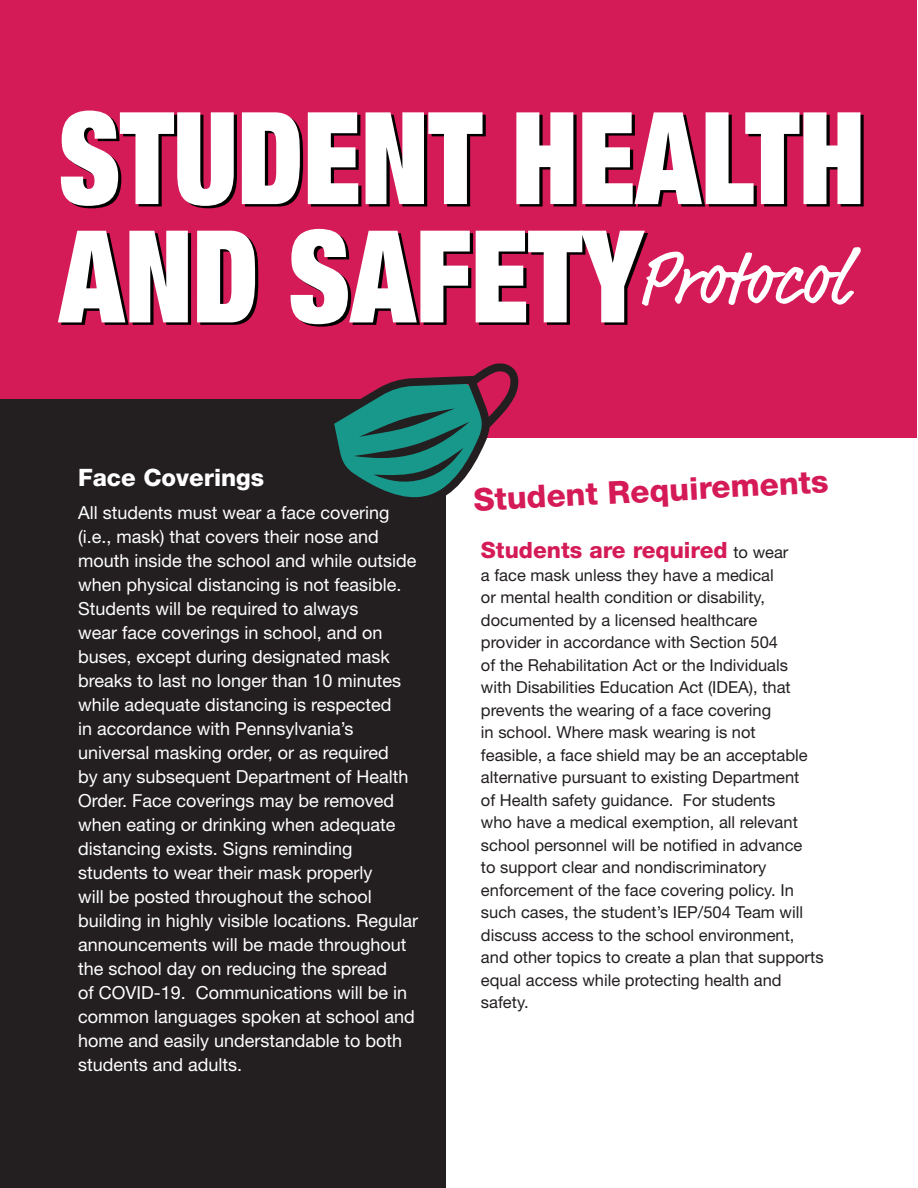
<style>
.page{position:relative;width:918px;height:1188px;background:#fff}
.page>*{position:absolute;margin:0;border:0;box-sizing:border-box;transform-origin:0 0}
.t1{font:800 31.5px "Helvetica Neue LT Std";color:#d51b57}
.t2{font:800 24px "Helvetica Neue LT Std";color:#fff}
.t3{font:800 22.5px "Helvetica Neue LT Std";color:#d51b57}
.t4{font:18px/24px "Helvetica Neue LT Std";color:#fff}
.t5{font:16.5px/22.5px "Helvetica Neue LT Std";color:#231f20}
.s1{font-weight:400;font-size:16.5px;color:#231f20}
</style>
<div class="page">
<div style="left:1px;top:0;width:916px;height:438px;background:#d51b57"></div>
<div style="left:0;top:400px;width:446px;height:788px;background:#231f20"></div>
<svg style="left:61px;top:111px;width:425px;height:97px"></svg>
<svg style="left:516px;top:112px;width:348px;height:95px"></svg>
<svg style="left:58px;top:231px;width:133px;height:94px"></svg>
<svg style="left:197px;top:231px;width:61px;height:94px;background:#dfc7cf"></svg>
<svg style="left:291px;top:229px;width:570px;height:98px"></svg>
<svg style="left:285px;top:363px;width:234px;height:135px"></svg>
<p class="t2" style="left:78px;top:463px;width:188px">Face Coverings</p>
<p class="t4" style="left:78px;top:501px;width:342px">All students must wear a face covering (i.e., mask) that covers their nose and mouth inside the school and while outside when physical distancing is not feasible.<br>Students will be required to always<br>wear face coverings in school, and on buses, except during designated mask breaks to last no longer than 10 minutes while adequate distancing is respected<br>in accordance with Pennsylvania’s universal masking order, or as required<br>by any subsequent Department of Health Order. Face coverings may be removed when eating or drinking when adequate distancing exists. Signs reminding students to wear their mask properly<br>will be posted throughout the school building in highly visible locations. Regular announcements will be made throughout the school day on reducing the spread<br>of COVID-19. Communications will be in common languages spoken at school and home and easily understandable to both students and adults.</p>
<p class="t1" style="left:473px;top:481px;width:357px;rotate:-3deg">Student Requirements</p>
<p class="t3" style="left:481px;top:537px;width:309px">Students are required <span class="s1">to wear</span></p>
<p class="t5" style="left:481px;top:563px;width:344px">a face mask unless they have a medical<br>or mental health condition or disability, documented by a licensed healthcare<br>provider in accordance with Section 504<br>of the Rehabilitation Act or the Individuals<br>with Disabilities Education Act (IDEA), that prevents the wearing of a face covering<br>in school. Where mask wearing is not<br>feasible, a face shield may be an acceptable alternative pursuant to existing Department<br>of Health safety guidance. For students<br>who have a medical exemption, all relevant school personnel will be notified in advance<br>to support clear and nondiscriminatory enforcement of the face covering policy. In such cases, the student’s IEP/504 Team will discuss access to the school environment, and other topics to create a plan that supports equal access while protecting health and safety.</p>
</div>
